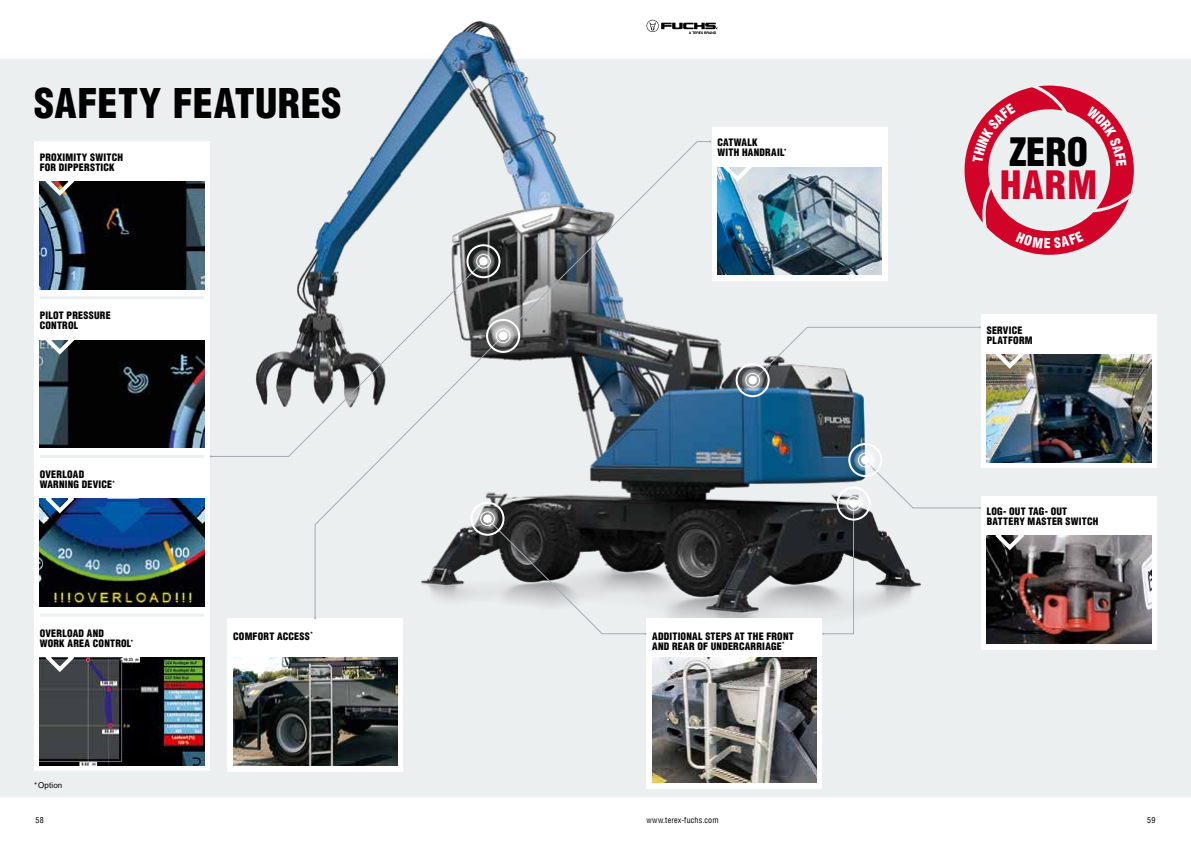
<style>
.page{position:relative;width:1191px;height:842px;background:#fff}
.page>*{position:absolute;margin:0;border:0;box-sizing:border-box;transform-origin:0 0}
.t1{font:900 condensed 40px "Helvetica";letter-spacing:.01em;color:#000}
.t2{font:900 condensed 38.2px "Helvetica";color:#000}
.t3{font:900 condensed 38.2px "Helvetica";color:#d20328}
.t4{font:900 condensed 10px/10px "Helvetica";letter-spacing:.02em;color:#000}
.t5{font:condensed 8px "Helvetica";letter-spacing:.02em;color:#000}
.t6{font:8px "Helvetica";letter-spacing:.015em;color:#000}
</style>
<div class="page">
<div style="left:0;top:60px;width:1191px;height:737px;background:#eceff0"></div>
<img style="left:244px;top:19px;width:694px;height:599px">
<div style="left:34px;top:142px;width:176px;height:629px;background:#fff"></div>
<div style="left:981px;top:496px;width:176px;height:153px;background:#fff"></div>
<div style="left:981px;top:315px;width:176px;height:153px;background:#fff"></div>
<img style="left:40px;top:658px;width:164px;height:107px">
<img style="left:986px;top:536px;width:165px;height:107px">
<img style="left:986px;top:354px;width:165px;height:108px">
<img style="left:40px;top:499px;width:164px;height:108px">
<img style="left:40px;top:181px;width:164px;height:108px">
<img style="left:40px;top:340px;width:164px;height:108px">
<div style="left:227px;top:618px;width:176px;height:153px;background:#fff"></div>
<div style="left:646px;top:618px;width:176px;height:170px;background:#fff"></div>
<div style="left:711px;top:128px;width:176px;height:153px;background:#fff"></div>
<img style="left:233px;top:658px;width:165px;height:107px">
<img style="left:652px;top:658px;width:164px;height:124px">
<img style="left:717px;top:167px;width:165px;height:108px">
<svg style="left:43px;top:340px;width:34px;height:17px"></svg>
<svg style="left:43px;top:498px;width:34px;height:18px"></svg>
<svg style="left:43px;top:657px;width:34px;height:18px"></svg>
<svg style="left:239px;top:657px;width:34px;height:18px"></svg>
<svg style="left:720px;top:167px;width:35px;height:18px"></svg>
<svg style="left:992px;top:354px;width:35px;height:18px"></svg>
<svg style="left:992px;top:535px;width:35px;height:18px"></svg>
<svg style="left:43px;top:181px;width:34px;height:18px"></svg>
<svg style="left:212px;top:261px;width:271px;height:196px"></svg>
<svg style="left:863px;top:459px;width:117px;height:50px"></svg>
<svg style="left:315px;top:336px;width:188px;height:282px"></svg>
<svg style="left:501px;top:141px;width:210px;height:196px"></svg>
<svg style="left:752px;top:326px;width:228px;height:56px"></svg>
<div style="left:486px;top:319px;width:34px;height:34px;border:2px solid #fff;border-radius:50%"></div>
<svg style="left:492px;top:324px;width:22px;height:23px"></svg>
<div style="left:499px;top:332px;width:8px;height:8px;background:#fff;border-radius:50%"></div>
<div style="left:496px;top:329px;width:14px;height:14px;border:1px solid #fff;border-radius:50%"></div>
<div style="left:735px;top:363px;width:34px;height:34px;border:2px solid #fff;border-radius:50%"></div>
<svg style="left:741px;top:369px;width:23px;height:22px"></svg>
<div style="left:748px;top:376px;width:9px;height:8px;background:#fff;border-radius:50%"></div>
<div style="left:745px;top:373px;width:14px;height:14px;border:1px solid #fff;border-radius:50%"></div>
<div style="left:848px;top:443px;width:34px;height:34px;border:2px solid #fff;border-radius:50%"></div>
<svg style="left:854px;top:449px;width:22px;height:22px"></svg>
<div style="left:861px;top:456px;width:8px;height:8px;background:#fff;border-radius:50%"></div>
<div style="left:858px;top:453px;width:14px;height:14px;border:1px solid #fff;border-radius:50%"></div>
<div style="left:466px;top:244px;width:34px;height:34px;border:2px solid #fff;border-radius:50%"></div>
<svg style="left:472px;top:250px;width:23px;height:23px"></svg>
<div style="left:479px;top:257px;width:9px;height:8px;background:#fff;border-radius:50%"></div>
<div style="left:476px;top:254px;width:14px;height:14px;border:1px solid #fff;border-radius:50%"></div>
<svg style="left:486px;top:517px;width:160px;height:118px"></svg>
<div style="left:470px;top:502px;width:34px;height:34px;border:2px solid #fff;border-radius:50%"></div>
<svg style="left:476px;top:507px;width:23px;height:23px"></svg>
<div style="left:483px;top:514px;width:9px;height:9px;background:#fff;border-radius:50%"></div>
<div style="left:480px;top:512px;width:14px;height:14px;border:1px solid #fff;border-radius:50%"></div>
<svg style="left:822px;top:504px;width:32px;height:131px"></svg>
<div style="left:836px;top:486px;width:34px;height:35px;border:2px solid #fff;border-radius:50%"></div>
<svg style="left:842px;top:492px;width:23px;height:23px"></svg>
<div style="left:849px;top:499px;width:9px;height:9px;background:#fff;border-radius:50%"></div>
<div style="left:846px;top:496px;width:14px;height:15px;border:1px solid #fff;border-radius:50%"></div>
<hr style="left:40px;top:296px;width:164px;height:3px;background:#eceff0">
<hr style="left:40px;top:455px;width:164px;height:3px;background:#eceff0">
<hr style="left:40px;top:614px;width:164px;height:3px;background:#eceff0">
<svg style="left:964px;top:86px;width:169px;height:169px"></svg>
<h1 class="t1" style="left:34px;top:78px;width:309px">SAFETY FEATURES</h1>
<p class="t4" style="left:40px;top:152px;width:85px">PROXIMITY SWITCH<br>FOR DIPPERSTICK</p>
<p class="t4" style="left:40px;top:311px;width:73px">PILOT PRESSURE<br>CONTROL</p>
<p class="t4" style="left:40px;top:469px;width:77px">OVERLOAD<br>WARNING DEVICE<sup>*</sup></p>
<p class="t4" style="left:717px;top:138px;width:71px">CATWALK<br>WITH HANDRAIL<sup>*</sup></p>
<p class="t4" style="left:40px;top:628px;width:95px">OVERLOAD AND<br>WORK AREA CONTROL<sup>*</sup></p>
<p class="t6" style="left:34px;top:781px;width:30px">*Option</p>
<p class="t4" style="left:233px;top:631px;width:81px">COMFORT ACCESS<sup>*</sup></p>
<p class="t4" style="left:652px;top:631px;width:143px">ADDITIONAL STEPS AT THE FRONT<br>AND REAR OF UNDERCARRIAGE<sup>*</sup></p>
<h2 class="t2" style="left:1009px;top:127px;width:80px">ZERO</h2>
<h2 class="t3" style="left:1000px;top:160px;width:98px">HARM</h2>
<p class="t4" style="left:986px;top:325px;width:47px">SERVICE<br>PLATFORM</p>
<p class="t4" style="left:986px;top:506px;width:113px">LOG- OUT TAG- OUT<br>BATTERY MASTER SWITCH</p>
<p class="t5" style="left:36px;top:815px;width:10px">58</p>
<p class="t5" style="left:646px;top:815px;width:74px">www.terex-fuchs.com</p>
<p class="t5" style="left:1147px;top:815px;width:10px">59</p>
</div>
